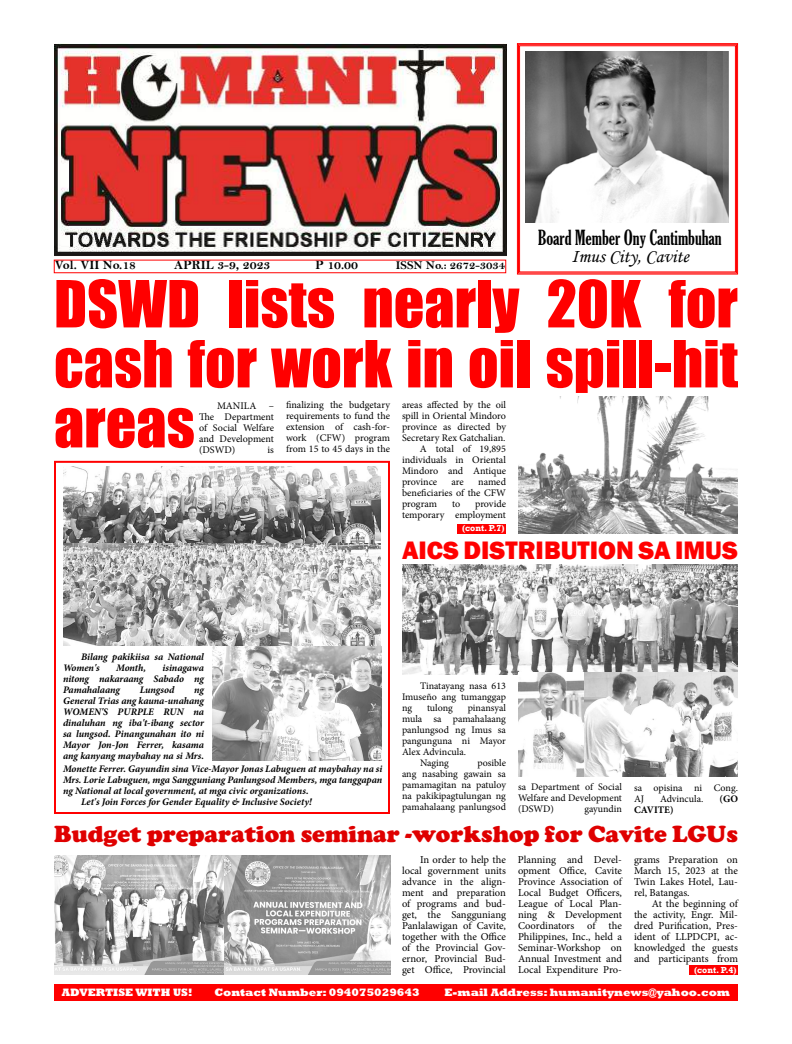
<style>
.page{position:relative;width:792px;height:1044px;background:#fff}
.page>*{position:absolute;margin:0;border:0;box-sizing:border-box;transform-origin:0 0}
.t1{font:60px/60px "Impact";color:#f00;text-align:justify}
.t2{font:800 26px "Franklin Gothic";color:#f00}
.t3{font:23px "Cooper Black Std";color:#df0000}
.t4{font:extra-condensed 20px "Gloucester";color:#000}
.t5{font:19px "Monotype Corsiva";color:#000}
.t6{font:13px "Bell MT Bold";color:#000}
.t7{font:12px "Bell MT Bold";color:#000}
.t8{font:800 11px "Rockwell";color:#fff}
.t9{font:10.6px/11px "Minion Pro";color:#000;text-align:justify}
.t10{font:10.1px/11px "Minion Pro";color:#000;text-align:justify}
.t11{font:italic 700 10px/11px "Minion Pro";letter-spacing:-.005em;color:#000;text-align:justify}
.t12{font:10px/11px "Minion Pro";color:#000;text-align:justify}
.t13{font:700 10px "Minion Pro";color:#000}
.t14{font:700 9px "Rockwell";color:#fff}
</style>
<div class="page">
<img style="left:54px;top:43px;width:453px;height:213px">
<div style="left:54px;top:984px;width:684px;height:17px;background:#f00"></div>
<svg style="left:517px;top:43px;width:221px;height:232px"></svg>
<div style="left:519px;top:45px;width:217px;height:227px;border:1px solid #f00"></div>
<img style="left:518px;top:396px;width:220px;height:138px">
<img style="left:63px;top:466px;width:318px;height:77px">
<img style="left:63px;top:543px;width:318px;height:103px">
<img style="left:212px;top:646px;width:169px;height:114px">
<div style="left:54px;top:461px;width:336px;height:353px;border:2px solid #f00"></div>
<img style="left:402px;top:564px;width:336px;height:111px">
<img style="left:518px;top:672px;width:220px;height:105px">
<img style="left:54px;top:855px;width:171px;height:119px">
<img style="left:225px;top:855px;width:165px;height:120px">
<svg style="left:587px;top:682px;width:151px;height:95px"></svg>
<div style="left:457px;top:524px;width:49px;height:9px;background:#f00"></div>
<div style="left:689px;top:966px;width:49px;height:9px;background:#f00"></div>
<img style="left:525px;top:51px;width:204px;height:172px">
<p class="t6" style="left:55px;top:257px;width:83px">Vol. VII No.18</p>
<p class="t6" style="left:174px;top:257px;width:98px">APRIL 3-9, 2023</p>
<p class="t6" style="left:315px;top:257px;width:44px">P 10.00</p>
<p class="t7" style="left:396px;top:258px;width:111px">ISSN No.: 2672-3034</p>
<h3 class="t4" style="left:538px;top:226px;width:185px">Board Member Ony Cantimbuhan</h3>
<h3 class="t5" style="left:571px;top:245px;width:119px">Imus City, Cavite</h3>
<h1 class="t1" style="left:54px;top:272px;width:686px">DSWD lists nearly 20K for cash for work in oil spill-hit areas</h1>
<p class="t10" style="left:286px;top:400px;width:106px">finalizing the budgetary requirements to fund the extension of cash-for&shy;work (CFW) program from 15 to 45 days in the</p>
<p class="t10" style="left:402px;top:400px;width:106px">areas affected by the oil</p>
<p class="t10" style="left:199px;top:401px;width:77px;text-indent:18px">MANILA – The Department of Social Welfare and Development (DSWD)</p>
<p class="t10" style="left:402px;top:411px;width:105px">spill in Oriental Mindoro</p>
<p class="t10" style="left:402px;top:422px;width:105px">province as directed by</p>
<p class="t10" style="left:402px;top:433px;width:105px">Secretary Rex Gatchalian.</p>
<p class="t10" style="left:420px;top:444px;width:87px">A total of 19,895</p>
<p class="t10" style="left:402px;top:455px;width:105px">individuals in Oriental</p>
<p class="t10" style="left:402px;top:466px;width:105px">Mindoro and Antique</p>
<p class="t10" style="left:402px;top:477px;width:37px">province</p>
<p class="t10" style="left:452px;top:477px;width:14px">are</p>
<p class="t10" style="left:268px;top:445px;width:8px">is</p>
<p class="t10" style="left:402px;top:477px;width:105px;text-indent:76px">named beneficiaries of the CFW program</p>
<p class="t10" style="left:402px;top:499px;width:106px;text-align:right">provide<br>temporary employment</p>
<p class="t10" style="left:452px;top:499px;width:10px">to</p>
<p class="t14" style="left:462px;top:523px;width:44px">(cont. P.7)</p>
<h2 class="t2" style="left:402px;top:534px;width:338px">AICS DISTRIBUTION SA IMUS</h2>
<p class="t11" style="left:63px;top:651px;width:143px;text-indent:18px">Bilang pakikiisa sa National<br>Women's</p>
<p class="t11" style="left:116px;top:662px;width:31px">Month,</p>
<p class="t11" style="left:63px;top:662px;width:142px;text-indent:100px">isinagawa nitong nakaraang Sabado ng Pamahalaang</p>
<p class="t12" style="left:402px;top:681px;width:106px;text-indent:18px">Tinatayang nasa 613<br>Imuseño ang tumanggap ng</p>
<p class="t11" style="left:140px;top:684px;width:36px">Lungsod</p>
<p class="t11" style="left:63px;top:684px;width:143px;text-indent:131px">ng General Trias ang kauna-unahang WOMEN'S PURPLE RUN na dinaluhan ng iba't-ibang sector sa lungsod. Pinangunahan ito ni Mayor Jon-Jon Ferrer, kasama ang kanyang maybahay na si Mrs.</p>
<p class="t11" style="left:63px;top:763px;width:321px">Monette Ferrer. Gayundin sina Vice-Mayor Jonas Labuguen at maybahay na si</p>
<p class="t11" style="left:63px;top:774px;width:321px">Mrs. Lorie Labuguen, mga Sangguniang Panlungsod Members, mga tanggapan</p>
<p class="t11" style="left:63px;top:785px;width:247px">ng National at local government, at mga civic organizations.</p>
<p class="t11" style="left:81px;top:796px;width:232px">Let's Join Forces for Gender Equality &amp; Inclusive Society!</p>
<p class="t12" style="left:427px;top:703px;width:27px">tulong</p>
<p class="t12" style="left:468px;top:703px;width:40px">pinansyal</p>
<p class="t12" style="left:402px;top:714px;width:106px">mula sa pamahalaang</p>
<p class="t12" style="left:402px;top:725px;width:105px">panlungsod ng Imus sa</p>
<p class="t12" style="left:402px;top:736px;width:106px">pangunguna ni Mayor</p>
<p class="t12" style="left:402px;top:747px;width:66px">Alex Advincula.</p>
<p class="t12" style="left:420px;top:758px;width:30px">Naging</p>
<p class="t12" style="left:402px;top:758px;width:106px;text-indent:75px">posible ang nasabing gawain sa pamamagitan na patuloy na pakikipagtulungan ng pamahalaang panlungsod</p>
<p class="t12" style="left:518px;top:781px;width:106px">sa Department of Social Welfare and Development (DSWD)</p>
<p class="t12" style="left:634px;top:782px;width:105px">sa opisina ni Cong.<br>AJ</p>
<p class="t12" style="left:660px;top:793px;width:45px">Advincula.</p>
<p class="t13" style="left:720px;top:792px;width:20px">(GO</p>
<p class="t13" style="left:634px;top:803px;width:41px">CAVITE)</p>
<h3 class="t3" style="left:54px;top:820px;width:685px">Budget preparation seminar -workshop for Cavite LGUs</h3>
<p class="t9" style="left:402px;top:854px;width:106px;text-indent:18px">In order to help the local government units advance in the align&shy;ment and preparation of programs and bud&shy;get, the Sangguniang Panlalawigan of Cavite, together with the Office of the Provincial Gov&shy;ernor, Provincial Bud&shy;get Office, Provincial</p>
<p class="t9" style="left:518px;top:854px;width:106px">Planning and Devel&shy;opment Office, Cavite Province Association of Local Budget Officers, League of Local Plan&shy;ning &amp; Development Coordinators of the Philippines, Inc., held a Seminar-Workshop on Annual Investment and Local Expenditure Pro-</p>
<p class="t9" style="left:634px;top:854px;width:106px">grams Preparation on March 15, 2023 at the Twin Lakes Hotel, Lau&shy;rel, Batangas.</p>
<p class="t12" style="left:584px;top:803px;width:39px">gayundin</p>
<p class="t9" style="left:634px;top:898px;width:106px;text-indent:18px">At the beginning of the activity, Engr. Mil&shy;dred Purification, Pres&shy;ident of LLPDCPI, ac&shy;knowledged the guests and participants from</p>
<p class="t14" style="left:694px;top:964px;width:44px">(cont. P.4)</p>
<p class="t8" style="left:62px;top:986px;width:132px">ADVERTISE WITH US!</p>
<p class="t8" style="left:214px;top:986px;width:207px">Contact Number: 094075029643</p>
<p class="t8" style="left:444px;top:986px;width:287px">E-mail Address: humanitynews@yahoo.com</p>
</div>
